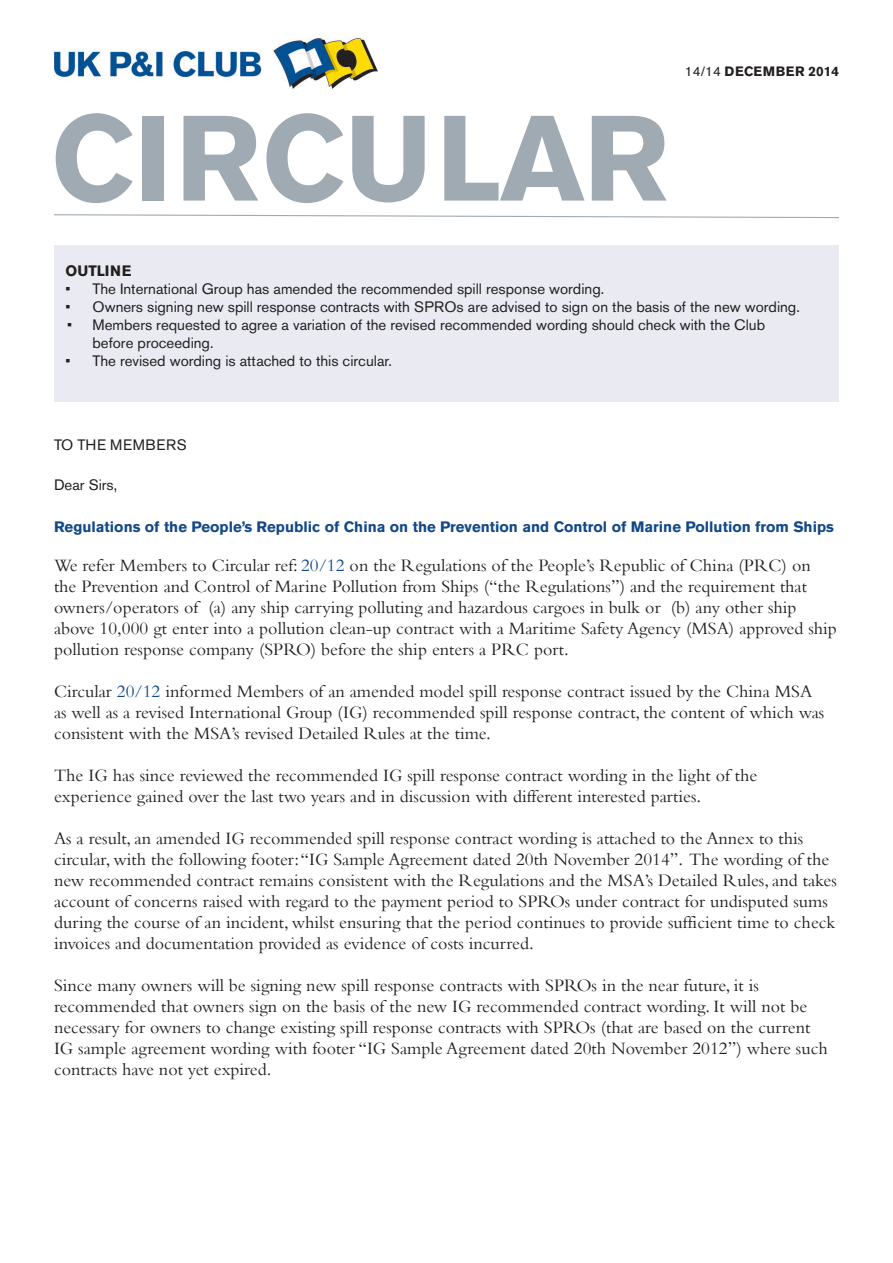
<style>
.page{position:relative;width:893px;height:1263px;background:#fff}
.page>*{position:absolute;margin:0;border:0;box-sizing:border-box;transform-origin:0 0}
.t1{font:700 120px "Akzidenz Grotesk BE";letter-spacing:-.01em;color:#9faab2}
.t2{font:18px/21px "Bembo";color:#231f20}
.t3{font:15px/18px "Akzidenz Grotesk BE";color:#231f20}
.t4{font:700 15px "Akzidenz Grotesk BE";color:#124888}
.t5{font:15px "Akzidenz Grotesk BE";letter-spacing:.04em;color:#231f20}
.t6{font:700 15px "Akzidenz Grotesk BE";color:#231f20}
.t7{font:700 13.5px "Akzidenz Grotesk BE";letter-spacing:.03em;color:#231f20}
.s1{font-weight:400}
.s2{color:#124888}
</style>
<div class="page">
<img style="left:54px;top:38px;width:323px;height:51px">
<svg style="left:54px;top:214px;width:785px;height:5px"></svg>
<div style="left:55px;top:245px;width:784px;height:157px;background:#e9eaf2"></div>
<h1 class="t1" style="left:51px;top:89px;width:619px">CIRCULAR</h1>
<p class="t7" style="left:685px;top:63px;width:156px"><span class="s1">14/14</span> DECEMBER 2014</p>
<p class="t6" style="left:66px;top:262px;width:67px">OUTLINE</p>
<p class="t3" style="left:66px;top:280px;width:540px">• The International Group has amended the recommended spill response wording.</p>
<p class="t3" style="left:66px;top:298px;width:736px">• Owners signing new spill response contracts with SPROs are advised to sign on the basis of the new wording.</p>
<p class="t3" style="left:93px;top:316px;width:674px;text-indent:-26px">• Members requested to agree a variation of the revised recommended wording should check with the Club before proceeding.</p>
<p class="t3" style="left:66px;top:352px;width:328px">• The revised wording is attached to this circular.</p>
<p class="t5" style="left:54px;top:436px;width:134px">TO THE MEMBERS</p>
<p class="t3" style="left:54px;top:476px;width:65px">Dear Sirs,</p>
<p class="t4" style="left:54px;top:518px;width:781px">Regulations of the People’s Republic of China on the Prevention and Control of Marine Pollution from Ships</p>
<p class="t2" style="left:54px;top:555px;width:784px">We refer Members to Circular ref: <span class="s2">20/12</span> on the Regulations of the People’s Republic of China (PRC) on the Prevention and Control of Marine Pollution from Ships (“the Regulations”) and the requirement that owners/operators of (a) any ship carrying polluting and hazardous cargoes in bulk or (b) any other ship above 10,000 gt enter into a pollution clean-up contract with a Maritime Safety Agency (MSA) approved ship pollution response company (SPRO) before the ship enters a PRC port.</p>
<p class="t2" style="left:54px;top:681px;width:772px">Circular <span class="s2">20/12</span> informed Members of an amended model spill response contract issued by the China MSA as well as a revised International Group (IG) recommended spill response contract, the content of which was consistent with the MSA’s revised Detailed Rules at the time.</p>
<p class="t2" style="left:54px;top:765px;width:705px">The IG has since reviewed the recommended IG spill response contract wording in the light of the experience gained over the last two years and in discussion with different interested parties.</p>
<p class="t2" style="left:54px;top:828px;width:784px">As a result, an amended IG recommended spill response contract wording is attached to the Annex to this circular, with the following footer: “IG Sample Agreement dated 20th November 2014”. The wording of the new recommended contract remains consistent with the Regulations and the MSA’s Detailed Rules, and takes account of concerns raised with regard to the payment period to SPROs under contract for undisputed sums during the course of an incident, whilst ensuring that the period continues to provide sufficient time to check invoices and documentation provided as evidence of costs incurred.</p>
<p class="t2" style="left:54px;top:975px;width:775px">Since many owners will be signing new spill response contracts with SPROs in the near future, it is recommended that owners sign on the basis of the new IG recommended contract wording. It will not be necessary for owners to change existing spill response contracts with SPROs (that are based on the current IG sample agreement wording with footer “IG Sample Agreement dated 20th November 2012”) where such contracts have not yet expired.</p>
</div>
